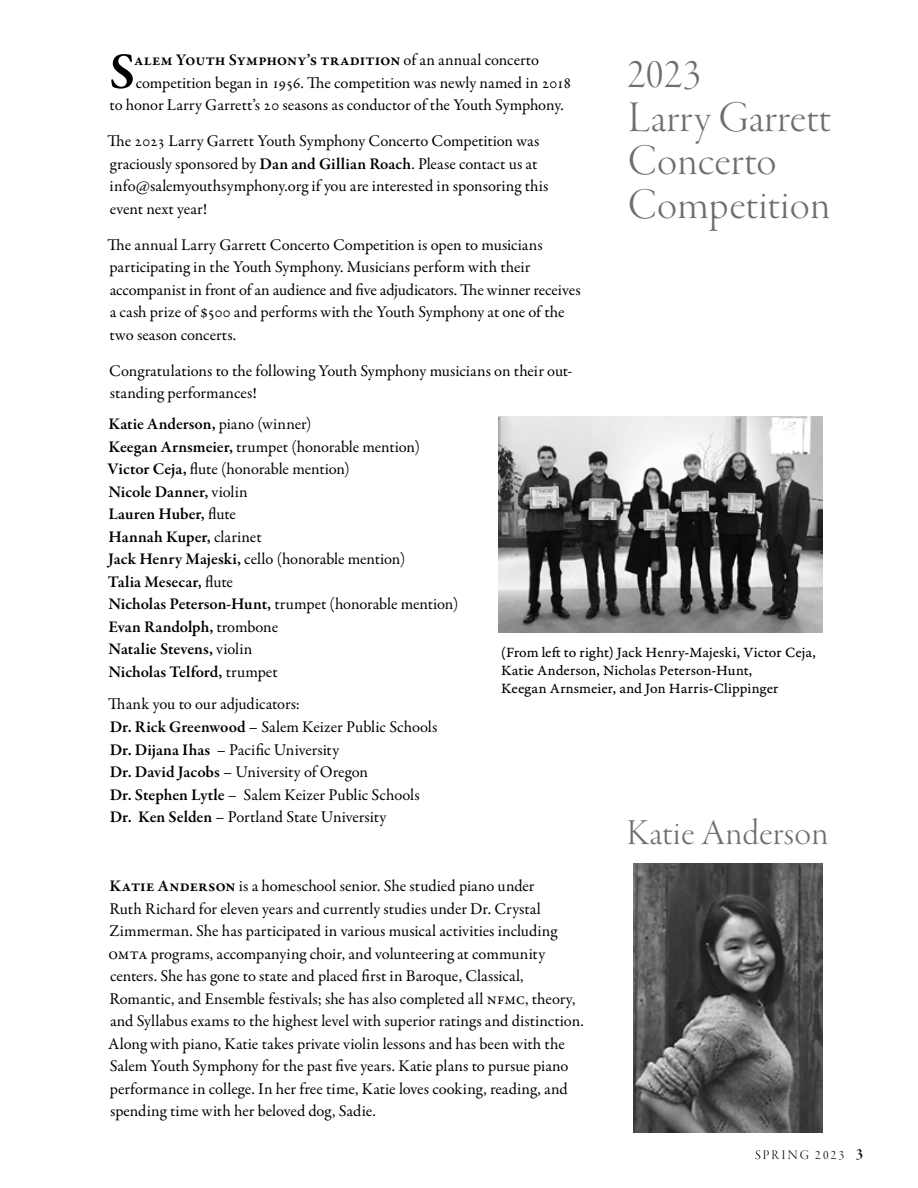
<style>
.page{position:relative;width:918px;height:1188px;background:#fff}
.page>*{position:absolute;margin:0;border:0;box-sizing:border-box;transform-origin:0 0}
.t1{font:600 51.75px "Garamond Premr Pro";color:#000}
.t2{font:45px/43.5px "Garamond Premr Pro Lt Disp";letter-spacing:.01em;color:#6d6e71}
.t3{font:43.5px "Garamond Premr Pro Lt Disp";color:#6d6e71}
.t4{font:37.5px "Garamond Premr Pro Lt Disp";color:#6d6e71}
.t5{font:16.5px/22.5px "Garamond Premr Pro";letter-spacing:-.005em;color:#000}
.t6{font:600 16.5px/22.5px "Garamond Premr Pro";color:#000}
.t7{font:15px/18px "Garamond Premr Pro Capt";color:#000}
.t8{font:13.5px "Garamond Premr Pro Lt Disp";letter-spacing:.16em;color:#000}
.s1{font-weight:400}
.s2{font-weight:600}
.s3{font-family:"Garamond Premr Pro Smbd Disp";font-size:16.5px}
</style>
<div class="page">
<img style="left:633px;top:864px;width:189px;height:269px">
<img style="left:498px;top:417px;width:324px;height:216px">
<h1 class="t1" style="left:109px;top:40px;width:27px">S</h1>
<p class="t6" style="left:134px;top:49px;width:406px">alem Youth Symphony’s tradition <span class="s1">of an annual concerto</span></p>
<h3 class="t3" style="left:628px;top:50px;width:74px">2023</h3>
<h2 class="t2" style="left:628px;top:97px;width:205px">Larry Garrett<br>Concerto<br>Competition</h2>
<p class="t5" style="left:136px;top:72px;width:437px">competition began in 1956. The competition was newly named in 2018</p>
<p class="t5" style="left:110px;top:94px;width:456px">to honor Larry Garrett’s 20 seasons as conductor of the Youth Symphony.</p>
<p class="t5" style="left:108px;top:130px;width:442px">The 2023 Larry Garrett Youth Symphony Concerto Competition was graciously sponsored by <span class="s2">Dan and Gillian Roach</span>. Please contact us at info@salemyouthsymphony.org if you are interested in sponsoring this event next year!</p>
<p class="t5" style="left:108px;top:234px;width:475px">The annual Larry Garrett Concerto Competition is open to musicians participating in the Youth Symphony. Musicians perform with their accompanist in front of an audience and five adjudicators. The winner receives a cash prize of $500 and performs with the Youth Symphony at one of the two season concerts.</p>
<p class="t5" style="left:109px;top:360px;width:464px">Congratulations to the following Youth Symphony musicians on their out&shy;standing performances!</p>
<p class="t6" style="left:108px;top:413px;width:352px">Katie Anderson, <span class="s1">piano (winner)<br></span>Keegan Arnsmeier, <span class="s1">trumpet (honorable mention)<br></span>Victor Ceja, <span class="s1">flute (honorable mention)<br></span>Nicole Danner, <span class="s1">violin<br></span>Lauren Huber, <span class="s1">flute<br></span>Hannah Kuper, <span class="s1">clarinet<br></span>Jack Henry Majeski, <span class="s1">cello (honorable mention)<br></span>Talia Mesecar, <span class="s1">flute<br></span>Nicholas Peterson-Hunt, <span class="s1">trumpet (honorable mention)<br></span>Evan Randolph, <span class="s1">trombone<br></span>Natalie Stevens, <span class="s1">violin<br></span>Nicholas Telford, <span class="s1">trumpet</span></p>
<p class="t5" style="left:108px;top:693px;width:331px">Thank you to our adjudicators:<br><span class="s2">Dr. Rick Greenwood</span> – Salem Keizer Public Schools <span class="s2">Dr. Dijana Ihas</span> – Pacific University<br><span class="s2">Dr. David Jacobs</span> – University of Oregon<br><span class="s2">Dr. Stephen Lytle</span> – Salem Keizer Public Schools <span class="s2">Dr. Ken Selden</span> – Portland State University</p>
<p class="t7" style="left:501px;top:644px;width:316px">(From left to right) Jack Henry-Majeski, Victor Ceja,<br>Katie Anderson, Nicholas Peterson-Hunt,<br>Keegan Arnsmeier, and Jon Harris-Clippinger</p>
<h3 class="t4" style="left:627px;top:812px;width:203px">Katie Anderson</h3>
<p class="t5" style="left:108px;top:875px;width:477px"><span class="s2">Katie Anderson</span> is a homeschool senior. She studied piano under<br>Ruth Richard for eleven years and currently studies under Dr. Crystal Zimmerman. She has participated in various musical activities including omta programs, accompanying choir, and volunteering at community centers. She has gone to state and placed first in Baroque, Classical, Romantic, and Ensemble festivals; she has also completed all nfmc, theory, and Syllabus exams to the highest level with superior ratings and distinction.<br>Along with piano, Katie takes private violin lessons and has been with the Salem Youth Symphony for the past five years. Katie plans to pursue piano performance in college. In her free time, Katie loves cooking, reading, and spending time with her beloved dog, Sadie.</p>
<p class="t8" style="left:755px;top:1147px;width:109px">SPRING 2023 <span class="s3">3</span></p>
</div>
